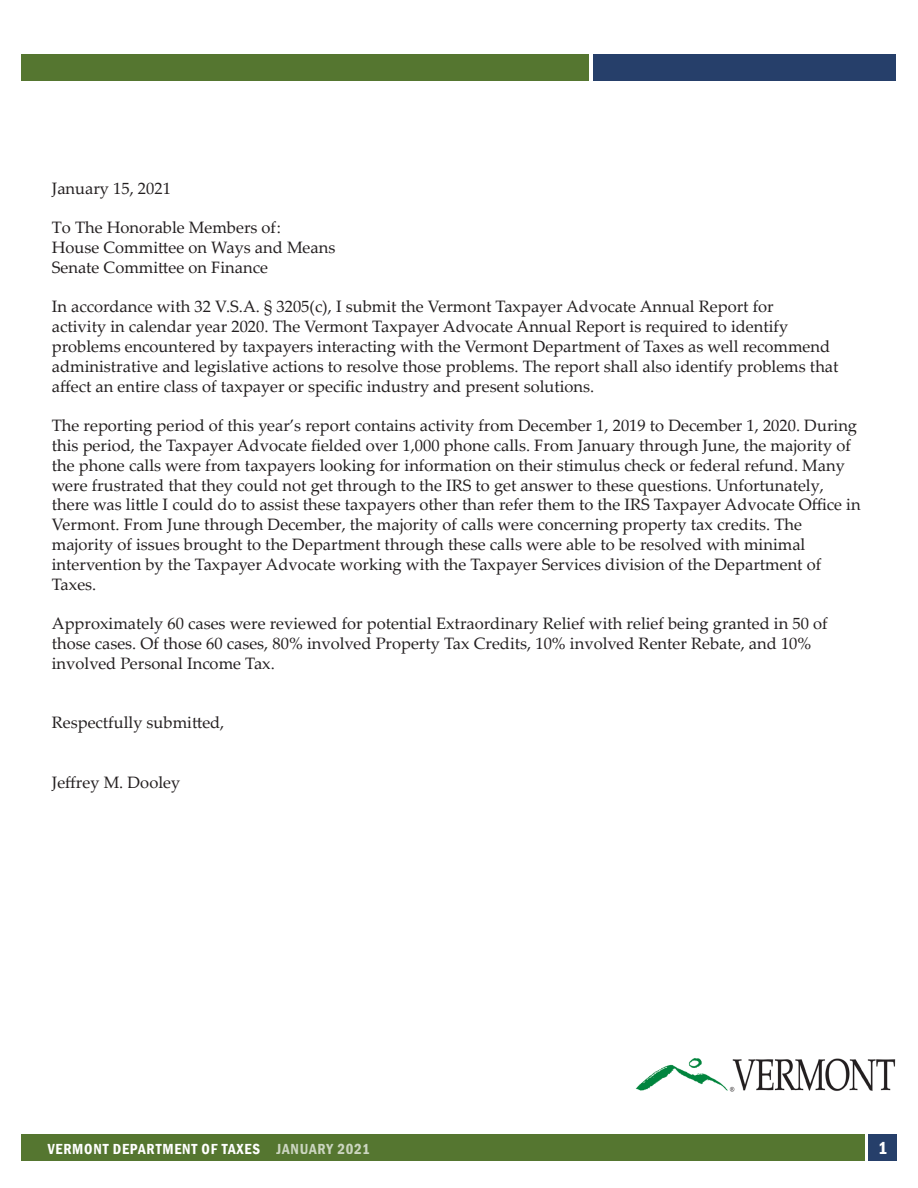
<style>
.page{position:relative;width:918px;height:1188px;background:#fff}
.page>*{position:absolute;margin:0;border:0;box-sizing:border-box;transform-origin:0 0}
.t1{font:600 condensed 18px "Franklin Gothic";color:#fff}
.t2{font:16.5px/19.8px "Palatino Linotype";color:#231f20}
.t3{font:600 condensed 15px "Franklin Gothic";letter-spacing:.05em;color:#fff}
</style>
<div class="page">
<div style="left:21px;top:54px;width:568px;height:27px;background:#557630"></div>
<div style="left:593px;top:54px;width:303px;height:27px;background:#263f6a"></div>
<div style="left:868px;top:1134px;width:29px;height:27px;background:#263f6a"></div>
<div style="left:21px;top:1134px;width:844px;height:27px;background:#557630"></div>
<img style="left:635px;top:1058px;width:261px;height:34px">
<p class="t2" style="left:52px;top:177px;width:121px">January 15, 2021</p>
<p class="t2" style="left:52px;top:217px;width:230px">To The Honorable Members of:</p>
<p class="t2" style="left:52px;top:237px;width:285px">House Committee on Ways and Means</p>
<p class="t2" style="left:52px;top:257px;width:218px">Senate Committee on Finance</p>
<p class="t2" style="left:52px;top:296px;width:788px">In accordance with 32 V.S.A. § 3205(c), I submit the Vermont Taxpayer Advocate Annual Report for<br>activity in calendar year 2020. The Vermont Taxpayer Advocate Annual Report is required to identify problems encountered by taxpayers interacting with the Vermont Department of Taxes as well recommend administrative and legislative actions to resolve those problems. The report shall also identify problems that affect an entire class of taxpayer or specific industry and present solutions.</p>
<p class="t2" style="left:52px;top:415px;width:810px">The reporting period of this year’s report contains activity from December 1, 2019 to December 1, 2020. During this period, the Taxpayer Advocate fielded over 1,000 phone calls. From January through June, the majority of the phone calls were from taxpayers looking for information on their stimulus check or federal refund. Many were frustrated that they could not get through to the IRS to get answer to these questions. Unfortunately, there was little I could do to assist these taxpayers other than refer them to the IRS Taxpayer Advocate Office in Vermont. From June through December, the majority of calls were concerning property tax credits. The majority of issues brought to the Department through these calls were able to be resolved with minimal intervention by the Taxpayer Advocate working with the Taxpayer Services division of the Department of Taxes.</p>
<p class="t2" style="left:52px;top:613px;width:777px">Approximately 60 cases were reviewed for potential Extraordinary Relief with relief being granted in 50 of those cases. Of those 60 cases, 80% involved Property Tax Credits, 10% involved Renter Rebate, and 10% involved Personal Income Tax.</p>
<p class="t2" style="left:52px;top:712px;width:174px">Respectfully submitted,</p>
<p class="t2" style="left:52px;top:771px;width:130px">Jeffrey M. Dooley</p>
<p class="t3" style="left:48px;top:1138px;width:324px">VERMONT DEPARTMENT OF TAXES JANUARY 2021</p>
<p class="t1" style="left:878px;top:1136px;width:11px">1</p>
</div>
